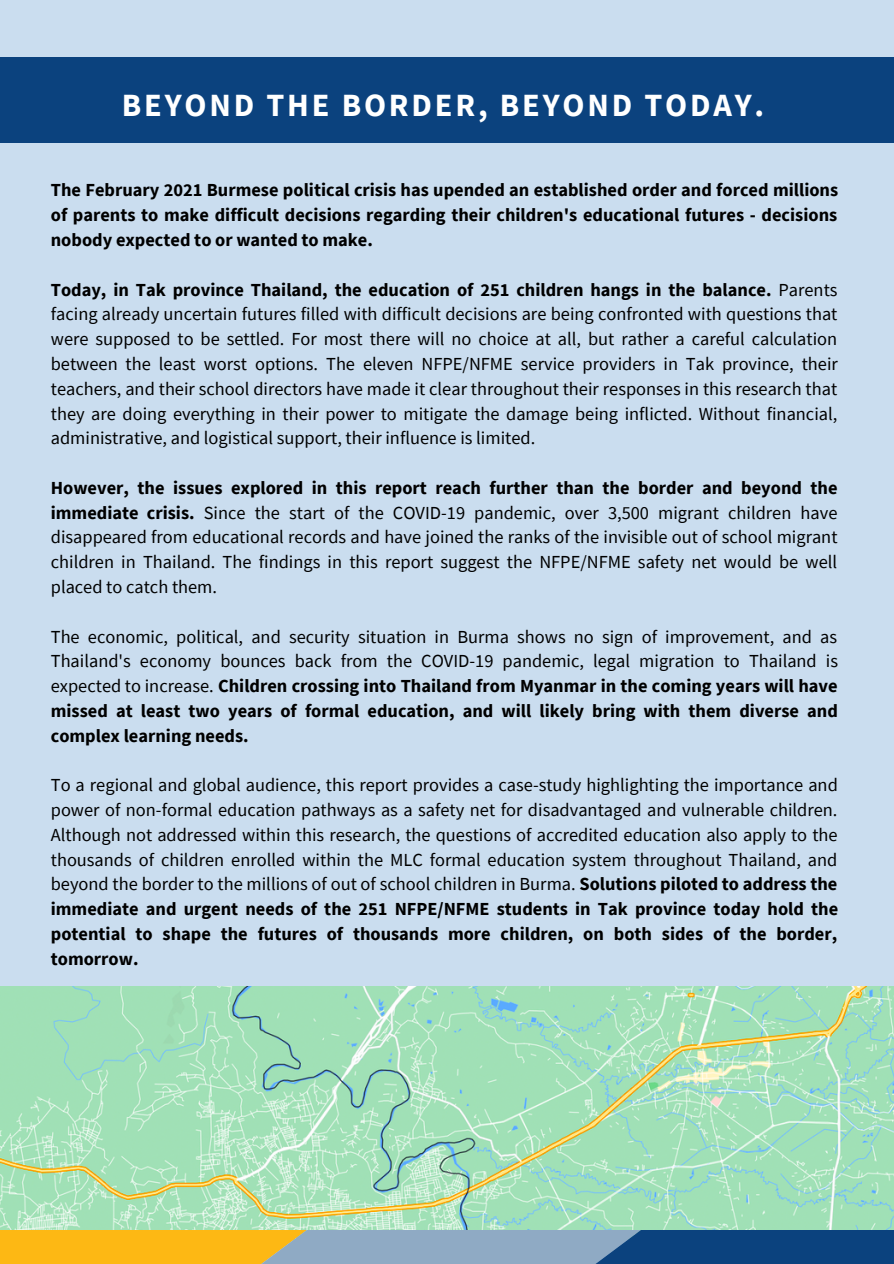
<style>
.page{position:relative;width:894px;height:1264px;background:#fff}
.page>*{position:absolute;margin:0;border:0;box-sizing:border-box;transform-origin:0 0}
.t1{font:700 32.25px "Source Sans Pro";letter-spacing:.085em;color:#fff}
.t2{font:18.3px/24.8px "Source Sans Pro";color:#000;text-align:justify}
.t3{font:700 18.3px/24.8px "Source Sans Pro";color:#000;text-align:justify}
.s1{font-weight:700}
</style>
<div class="page">
<div style="left:0;top:0;width:893px;height:1263px;background:#caddef"></div>
<div style="left:0;top:57px;width:893px;height:86px;background:#0b427e"></div>
<img style="left:0;top:986px;width:893px;height:243px">
<svg style="left:0;top:1229px;width:893px;height:34px;background:#8a9178"></svg>
<p class="t1" style="left:122px;top:84px;width:643px">BEYOND THE BORDER, BEYOND TODAY.</p>
<p class="t3" style="left:51px;top:178px;width:788px">The February 2021 Burmese political crisis has upended an established order and forced millions of parents to make difficult decisions regarding their children's educational futures - decisions nobody expected to or wanted to make.</p>
<p class="t2" style="left:51px;top:277px;width:788px"><span class="s1">Today, in Tak province Thailand, the education of 251 children hangs in the balance.</span> Parents facing already uncertain futures filled with difficult decisions are being confronted with questions that were supposed to be settled. For most there will no choice at all, but rather a careful calculation between the least worst options. The eleven NFPE/NFME service providers in Tak province, their teachers, and their school directors have made it clear throughout their responses in this research that they are doing everything in their power to mitigate the damage being inflicted. Without financial, administrative, and logistical support, their influence is limited.</p>
<p class="t2" style="left:51px;top:475px;width:788px"><span class="s1">However, the issues explored in this report reach further than the border and beyond the immediate crisis.</span> Since the start of the COVID-19 pandemic, over 3,500 migrant children have disappeared from educational records and have joined the ranks of the invisible out of school migrant children in Thailand. The findings in this report suggest the NFPE/NFME safety net would be well placed to catch them.</p>
<p class="t2" style="left:51px;top:623px;width:788px">The economic, political, and security situation in Burma shows no sign of improvement, and as Thailand's economy bounces back from the COVID-19 pandemic, legal migration to Thailand is expected to increase. <span class="s1">Children crossing into Thailand from Myanmar in the coming years will have missed at least two years of formal education, and will likely bring with them diverse and complex learning needs.</span></p>
<p class="t2" style="left:51px;top:772px;width:788px">To a regional and global audience, this report provides a case-study highlighting the importance and power of non-formal education pathways as a safety net for disadvantaged and vulnerable children.<br>Although not addressed within this research, the questions of accredited education also apply to the thousands of children enrolled within the MLC formal education system throughout Thailand, and beyond the border to the millions of out of school children in Burma. <span class="s1">Solutions piloted to address the immediate and urgent needs of the 251 NFPE/NFME students in Tak province today hold the potential to shape the futures of thousands more children, on both sides of the border, tomorrow.</span></p>
</div>
